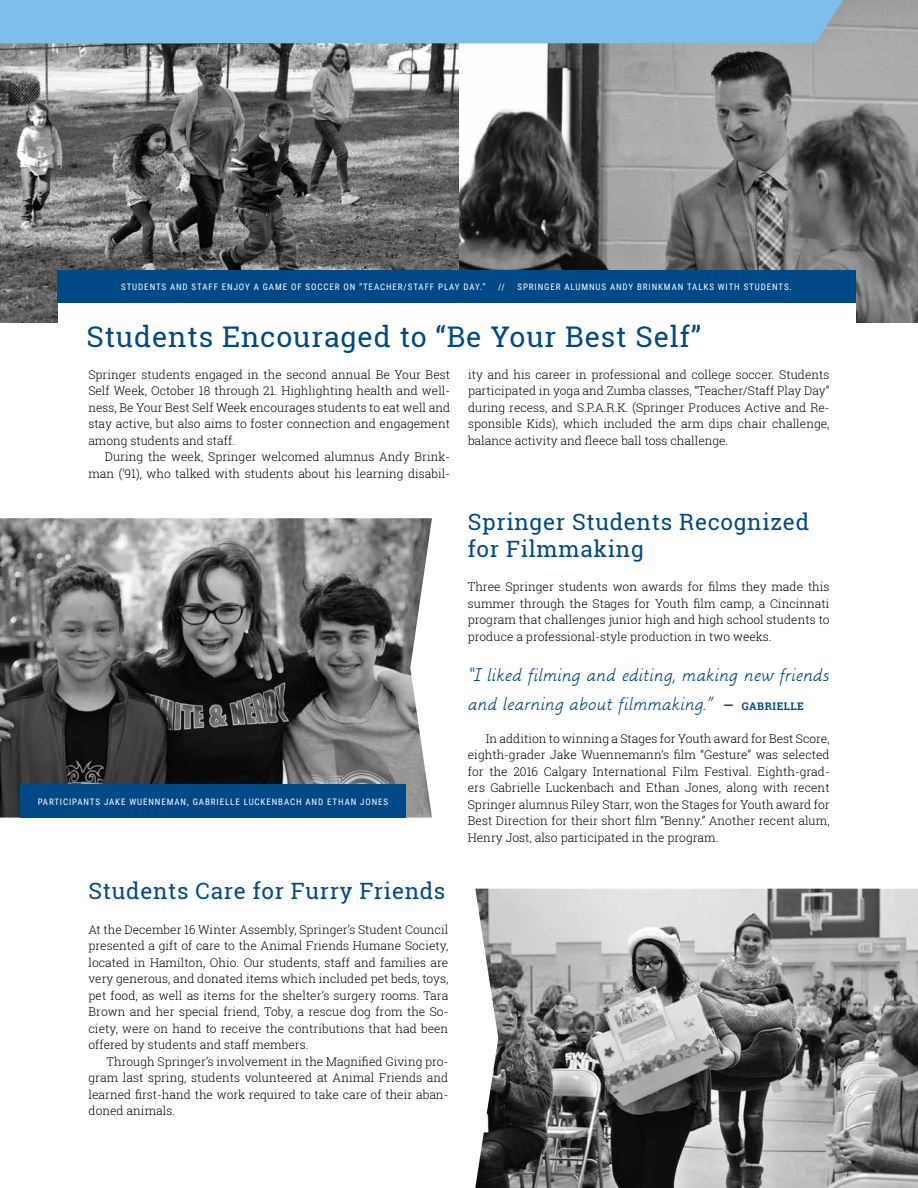
<style>
.page{position:relative;width:918px;height:1188px;background:#fff}
.page>*{position:absolute;margin:0;border:0;box-sizing:border-box;transform-origin:0 0}
.t1{font:28.5px "Roboto Slab";letter-spacing:.03em;color:#004987}
.t2{font:22.5px/27px "Roboto Slab";letter-spacing:.03em;color:#004987}
.t3{font:21px/28.5px "Montessori Script";color:#004987}
.t4{font:300 12px/16.5px "Roboto Slab";color:#000101;text-align:justify}
.t5{font:9px "Roboto Condensed";letter-spacing:.1em;color:#fff}
.s1{font-family:"Roboto Slab";font-weight:700;font-size:13.5px}
.s2{font-family:"Roboto Slab";font-weight:700;font-size:10.5px}
</style>
<div class="page">
<img style="left:0;top:43px;width:459px;height:280px">
<img style="left:459px;top:0;width:459px;height:323px">
<div style="left:58px;top:270px;width:798px;height:97px;background:#fff"></div>
<div style="left:0;top:0;width:843px;height:43px;background:#7fbdeb"></div>
<div style="left:58px;top:270px;width:798px;height:32px;background:#004987"></div>
<img style="left:475px;top:889px;width:443px;height:299px">
<img style="left:0;top:518px;width:432px;height:300px">
<div style="left:20px;top:784px;width:386px;height:34px;background:#004987"></div>
<p class="t5" style="left:121px;top:281px;width:366px">STUDENTS AND STAFF ENJOY A GAME OF SOCCER ON “TEACHER/STAFF PLAY DAY.”</p>
<p class="t5" style="left:498px;top:281px;width:8px">//</p>
<p class="t5" style="left:517px;top:281px;width:276px">SPRINGER ALUMNUS ANDY BRINKMAN TALKS WITH STUDENTS.</p>
<h1 class="t1" style="left:86px;top:317px;width:616px">Students Encouraged to “Be Your Best Self”</h1>
<p class="t4" style="left:88px;top:366px;width:363px">Springer students engaged in the second annual Be Your Best Self Week, October 18 through 21. Highlighting health and well&shy;ness, Be Your Best Self Week encourages students to eat well and stay active, but also aims to foster connection and engagement among students and staff.</p>
<p class="t4" style="left:88px;top:448px;width:363px;text-align:right">During the week, Springer welcomed alumnus Andy Brink&shy;man (’91), who talked with students about his learning disabil-</p>
<p class="t5" style="left:38px;top:795px;width:352px">PARTICIPANTS JAKE WUENNEMAN, GABRIELLE LUCKENBACH AND ETHAN JONES</p>
<h2 class="t2" style="left:89px;top:877px;width:358px">Students Care for Furry Friends</h2>
<p class="t4" style="left:89px;top:921px;width:361px">At the December 16 Winter Assembly, Springer’s Student Council presented a gift of care to the Animal Friends Humane Society, located in Hamilton, Ohio. Our students, staff and families are very generous, and donated items which included pet beds, toys, pet food, as well as items for the shelter’s surgery rooms. Tara Brown and her special friend, Toby, a rescue dog from the So&shy;ciety, were on hand to receive the contributions that had been offered by students and staff members.</p>
<p class="t4" style="left:89px;top:1053px;width:361px;text-indent:18px">Through Springer’s involvement in the Magnified Giving pro&shy;gram last spring, students volunteered at Animal Friends and learned first-hand the work required to take care of their aban&shy;doned animals.</p>
<p class="t4" style="left:468px;top:366px;width:363px">ity and his career in professional and college soccer. Students participated in yoga and Zumba classes, “Teacher/Staff Play Day” during recess, and S.P.A.R.K. (Springer Produces Active and Re&shy;sponsible Kids), which included the arm dips chair challenge, balance activity and fleece ball toss challenge.</p>
<h2 class="t2" style="left:468px;top:508px;width:343px">Springer Students Recognized for Filmmaking</h2>
<p class="t4" style="left:468px;top:578px;width:363px">Three Springer students won awards for films they made this summer through the Stages for Youth film camp, a Cincinnati program that challenges junior high and high school students to produce a professional-style production in two weeks.</p>
<h3 class="t3" style="left:468px;top:661px;width:363px">“I liked filming and editing, making new friends and learning about filmmaking.” <span class="s1">—</span> <span class="s2">GABRIELLE</span></h3>
<p class="t4" style="left:468px;top:730px;width:363px;text-indent:18px">In addition to winning a Stages for Youth award for Best Score, eighth-grader Jake Wuennemann’s film “Gesture” was selected for the 2016 Calgary International Film Festival. Eighth-grad&shy;ers Gabrielle Luckenbach and Ethan Jones, along with recent Springer alumnus Riley Starr, won the Stages for Youth award for Best Direction for their short film “Benny.” Another recent alum, Henry Jost, also participated in the program.</p>
</div>
